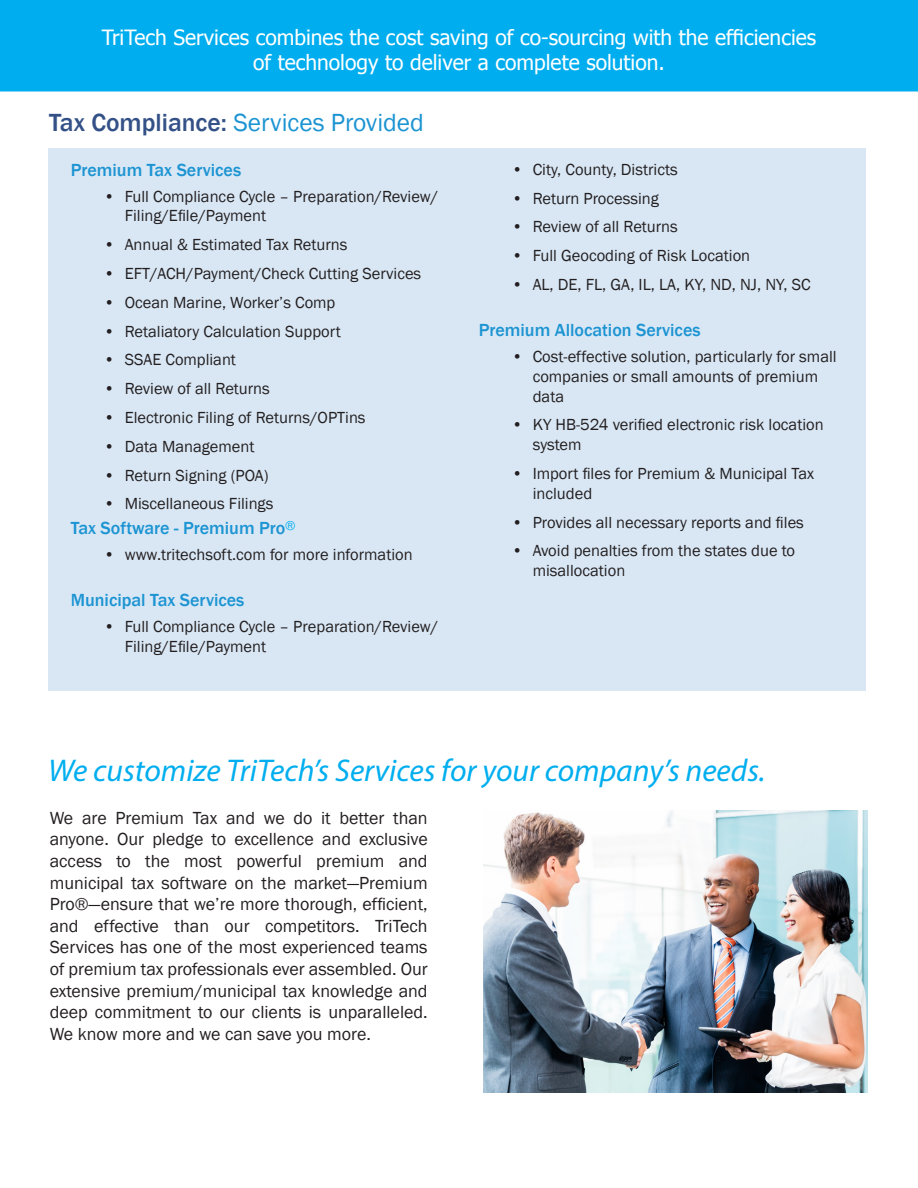
<style>
.page{position:relative;width:918px;height:1188px;background:#fff}
.page>*{position:absolute;margin:0;border:0;box-sizing:border-box;transform-origin:0 0}
.Body_Txt_Standard{font:italic 31.5px "Myriad Pro";color:#00aeef}
.Title1{font:25.5px "Franklin Gothic";color:#1c94d2}
.t1{font:21px "Tahoma";color:#fff}
.Topic_Body{font:18px/21.6px "Franklin Gothic";color:#231f20;text-align:justify}
.Topic1{font:500 18px "Franklin Gothic";color:#1c94d2}
.t2{font:16.5px/19.8px "Franklin Gothic";color:#231f20}
.s1{font-weight:500;color:#335187}
</style>
<div class="page">
<div style="left:0;top:0;width:918px;height:91px;background:#00aeef"></div>
<div style="left:48px;top:148px;width:818px;height:542px;background:#d9e7f5"></div>
<img style="left:483px;top:810px;width:385px;height:282px">
<p class="t1" style="left:102px;top:23px;width:716px">TriTech Services combines the cost saving of co-sourcing with the efficiencies</p>
<p class="t1" style="left:253px;top:48px;width:413px">of technology to deliver a complete solution.</p>
<p class="Title1" style="left:49px;top:107px;width:376px"><span class="s1">Tax Compliance:</span> Services Provided</p>
<p class="Topic1" style="left:71px;top:159px;width:172px">Premium Tax Services</p>
<p class="t2" style="left:125px;top:187px;width:315px;text-indent:-21px">• Full Compliance Cycle – Preparation/Review/<br>Filing/Efile/Payment</p>
<p class="t2" style="left:104px;top:235px;width:245px">• Annual &amp; Estimated Tax Returns</p>
<p class="t2" style="left:104px;top:264px;width:319px">• EFT/ACH/Payment/Check Cutting Services</p>
<p class="t2" style="left:104px;top:293px;width:233px">• Ocean Marine, Worker’s Comp</p>
<p class="t2" style="left:104px;top:322px;width:239px">• Retaliatory Calculation Support</p>
<p class="t2" style="left:104px;top:350px;width:134px">• SSAE Compliant</p>
<p class="t2" style="left:104px;top:379px;width:168px">• Review of all Returns</p>
<p class="t2" style="left:104px;top:408px;width:263px">• Electronic Filing of Returns/OPTins</p>
<p class="t2" style="left:104px;top:437px;width:152px">• Data Management</p>
<p class="t2" style="left:104px;top:466px;width:166px">• Return Signing (POA)</p>
<p class="t2" style="left:104px;top:494px;width:171px">• Miscellaneous Filings</p>
<p class="Topic1" style="left:71px;top:517px;width:227px">Tax Software - Premium Pro<sup>®</sup></p>
<p class="t2" style="left:104px;top:545px;width:311px">• www.tritechsoft.com for more information</p>
<p class="Topic1" style="left:71px;top:589px;width:175px">Municipal Tax Services</p>
<p class="t2" style="left:125px;top:617px;width:315px;text-indent:-21px">• Full Compliance Cycle – Preparation/Review/<br>Filing/Efile/Payment</p>
<p class="t2" style="left:512px;top:160px;width:168px">• City, County, Districts</p>
<p class="t2" style="left:512px;top:189px;width:149px">• Return Processing</p>
<p class="t2" style="left:512px;top:217px;width:168px">• Review of all Returns</p>
<p class="t2" style="left:512px;top:246px;width:240px">• Full Geocoding of Risk Location</p>
<p class="t2" style="left:512px;top:275px;width:300px">• AL, DE, FL, GA, IL, LA, KY, ND, NJ, NY, SC</p>
<p class="Topic1" style="left:479px;top:319px;width:223px">Premium Allocation Services</p>
<p class="t2" style="left:533px;top:347px;width:305px;text-indent:-21px">• Cost-effective solution, particularly for small companies or small amounts of premium data</p>
<p class="t2" style="left:533px;top:415px;width:293px;text-indent:-21px">• KY HB-524 verified electronic risk location system</p>
<p class="t2" style="left:533px;top:464px;width:283px;text-indent:-21px">• Import files for Premium &amp; Municipal Tax included</p>
<p class="t2" style="left:512px;top:513px;width:294px">• Provides all necessary reports and files</p>
<p class="t2" style="left:533px;top:541px;width:264px;text-indent:-21px">• Avoid penalties from the states due to misallocation</p>
<p class="Body_Txt_Standard" style="left:48px;top:751px;width:719px">We customize TriTech’s Services for your company’s needs.</p>
<p class="Topic_Body" style="left:50px;top:807px;width:380px">We are Premium Tax and we do it better than anyone. Our pledge to excellence and exclusive access to the most powerful premium and municipal tax software on the market—Premium Pro®—ensure that we’re more thorough, efficient, and effective than our competitors. TriTech Services has one of the most experienced teams of premium tax professionals ever assembled. Our extensive premium/municipal tax knowledge and deep commitment to our clients is unparalleled.<br>We know more and we can save you more.</p>
</div>
